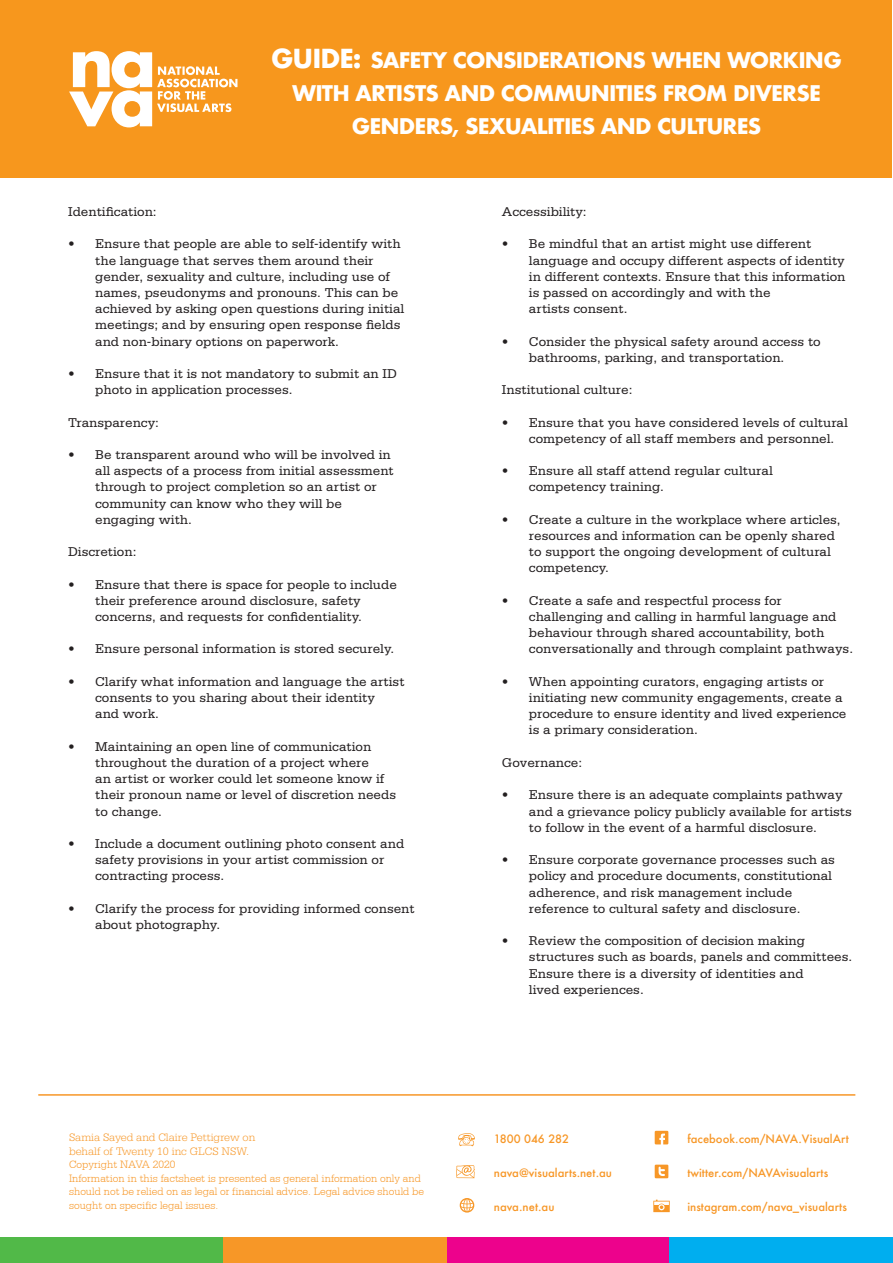
<style>
.page{position:relative;width:893px;height:1263px;background:#fff}
.page>*{position:absolute;margin:0;border:0;box-sizing:border-box;transform-origin:0 0}
.Resource_Title{font:700 21px/33px "Futura";letter-spacing:-.04em;color:#fff;text-align:center}
.Body{font:13.5px/16.2px "Serifa Std";color:#231f20}
.t1{font:300 11.25px/13.5px "Serifa 45";color:#f79727}
.t2{font:500 11.25px "Futura";color:#f79727}
.t3{font:300 11.25px/13.5px "Serifa";color:#f79727}
.s1{font-size:25.5px}
</style>
<div class="page">
<svg style="left:653px;top:1200px;width:17px;height:12px"></svg>
<svg style="left:460px;top:1198px;width:14px;height:14px"></svg>
<svg style="left:655px;top:1164px;width:13px;height:14px"></svg>
<svg style="left:456px;top:1165px;width:19px;height:13px"></svg>
<svg style="left:655px;top:1131px;width:13px;height:13px"></svg>
<svg style="left:458px;top:1133px;width:17px;height:13px"></svg>
<hr style="left:38px;top:1094px;width:817px;height:2px;background:#f79727">
<div style="left:1px;top:0;width:891px;height:178px;background:#f7971d"></div>
<svg style="left:69px;top:51px;width:168px;height:76px"></svg>
<div style="left:0;top:1237px;width:223px;height:26px;background:#51b948"></div>
<div style="left:446px;top:1237px;width:224px;height:26px;background:#ed028c"></div>
<div style="left:223px;top:1237px;width:223px;height:26px;background:#f79727"></div>
<div style="left:670px;top:1237px;width:223px;height:26px;background:#00aeef"></div>
<p class="Resource_Title" style="left:271px;top:43px;width:572px"><span class="s1">GUIDE:</span> SAFETY CONSIDERATIONS WHEN WORKING<br>WITH ARTISTS AND COMMUNITIES FROM DIVERSE<br>GENDERS, SEXUALITIES AND CULTURES</p>
<p class="Body" style="left:68px;top:204px;width:90px">Identification:</p>
<p class="Body" style="left:95px;top:236px;width:311px;text-indent:-27px">• Ensure that people are able to self-identify with the language that serves them around their gender, sexuality and culture, including use of names, pseudonyms and pronouns. This can be achieved by asking open questions during initial meetings; and by ensuring open response fields and non-binary options on paperwork.</p>
<p class="Body" style="left:95px;top:366px;width:303px;text-indent:-27px">• Ensure that it is not mandatory to submit an ID photo in application processes.</p>
<p class="Body" style="left:68px;top:414px;width:92px">Transparency:</p>
<p class="Body" style="left:95px;top:447px;width:300px;text-indent:-27px">• Be transparent around who will be involved in all aspects of a process from initial assessment through to project completion so an artist or community can know who they will be engaging with.</p>
<p class="Body" style="left:68px;top:544px;width:70px">Discretion:</p>
<p class="Body" style="left:95px;top:576px;width:303px;text-indent:-27px">• Ensure that there is space for people to include their preference around disclosure, safety concerns, and requests for confidentiality.</p>
<p class="Body" style="left:68px;top:641px;width:328px">• Ensure personal information is stored securely.</p>
<p class="Body" style="left:95px;top:673px;width:311px;text-indent:-27px">• Clarify what information and language the artist consents to you sharing about their identity<br>and work.</p>
<p class="Body" style="left:95px;top:738px;width:302px;text-indent:-27px">• Maintaining an open line of communication throughout the duration of a project where<br>an artist or worker could let someone know if their pronoun name or level of discretion needs to change.</p>
<p class="Body" style="left:95px;top:835px;width:311px;text-indent:-27px">• Include a document outlining photo consent and safety provisions in your artist commission or contracting process.</p>
<p class="Body" style="left:95px;top:900px;width:321px;text-indent:-27px">• Clarify the process for providing informed consent about photography.</p>
<p class="t3" style="left:69px;top:1131px;width:188px">Samia Sayed and Claire Pettigrew on behalf of Twenty 10 inc GLCS NSW.</p>
<p class="t1" style="left:69px;top:1158px;width:108px">Copyright NAVA 2020</p>
<p class="t1" style="left:69px;top:1171px;width:357px">Information in this factsheet is presented as general information only and should not be relied on as legal or financial advice. Legal advice should be sought on specific legal issues.</p>
<p class="Body" style="left:502px;top:204px;width:86px">Accessibility:</p>
<p class="Body" style="left:529px;top:236px;width:318px;text-indent:-27px">• Be mindful that an artist might use different language and occupy different aspects of identity in different contexts. Ensure that this information is passed on accordingly and with the<br>artists consent.</p>
<p class="Body" style="left:529px;top:333px;width:293px;text-indent:-27px">• Consider the physical safety around access to bathrooms, parking, and transportation.</p>
<p class="Body" style="left:502px;top:382px;width:132px">Institutional culture:</p>
<p class="Body" style="left:529px;top:414px;width:320px;text-indent:-27px">• Ensure that you have considered levels of cultural competency of all staff members and personnel.</p>
<p class="Body" style="left:529px;top:463px;width:245px;text-indent:-27px">• Ensure all staff attend regular cultural competency training.</p>
<p class="Body" style="left:529px;top:511px;width:313px;text-indent:-27px">• Create a culture in the workplace where articles, resources and information can be openly shared to support the ongoing development of cultural competency.</p>
<p class="Body" style="left:529px;top:592px;width:326px;text-indent:-27px">• Create a safe and respectful process for challenging and calling in harmful language and behaviour through shared accountability, both conversationally and through complaint pathways.</p>
<p class="Body" style="left:529px;top:673px;width:319px;text-indent:-27px">• When appointing curators, engaging artists or initiating new community engagements, create a procedure to ensure identity and lived experience is a primary consideration.</p>
<p class="Body" style="left:502px;top:754px;width:82px">Governance:</p>
<p class="Body" style="left:529px;top:787px;width:324px;text-indent:-27px">• Ensure there is an adequate complaints pathway and a grievance policy publicly available for artists to follow in the event of a harmful disclosure.</p>
<p class="Body" style="left:529px;top:852px;width:308px;text-indent:-27px">• Ensure corporate governance processes such as policy and procedure documents, constitutional adherence, and risk management include reference to cultural safety and disclosure.</p>
<p class="Body" style="left:529px;top:933px;width:325px;text-indent:-27px">• Review the composition of decision making structures such as boards, panels and committees.<br>Ensure there is a diversity of identities and<br>lived experiences.</p>
<p class="t2" style="left:494px;top:1131px;width:77px">1800 046 282</p>
<p class="t2" style="left:687px;top:1131px;width:163px">facebook.com/NAVA.VisualArt</p>
<p class="t2" style="left:494px;top:1165px;width:120px">nava@visualarts.net.au</p>
<p class="t2" style="left:687px;top:1165px;width:142px">twitter.com/NAVAvisualarts</p>
<p class="t2" style="left:494px;top:1199px;width:62px">nava.net.au</p>
<p class="t2" style="left:687px;top:1199px;width:161px">instagram.com/nava_visualarts</p>
</div>
